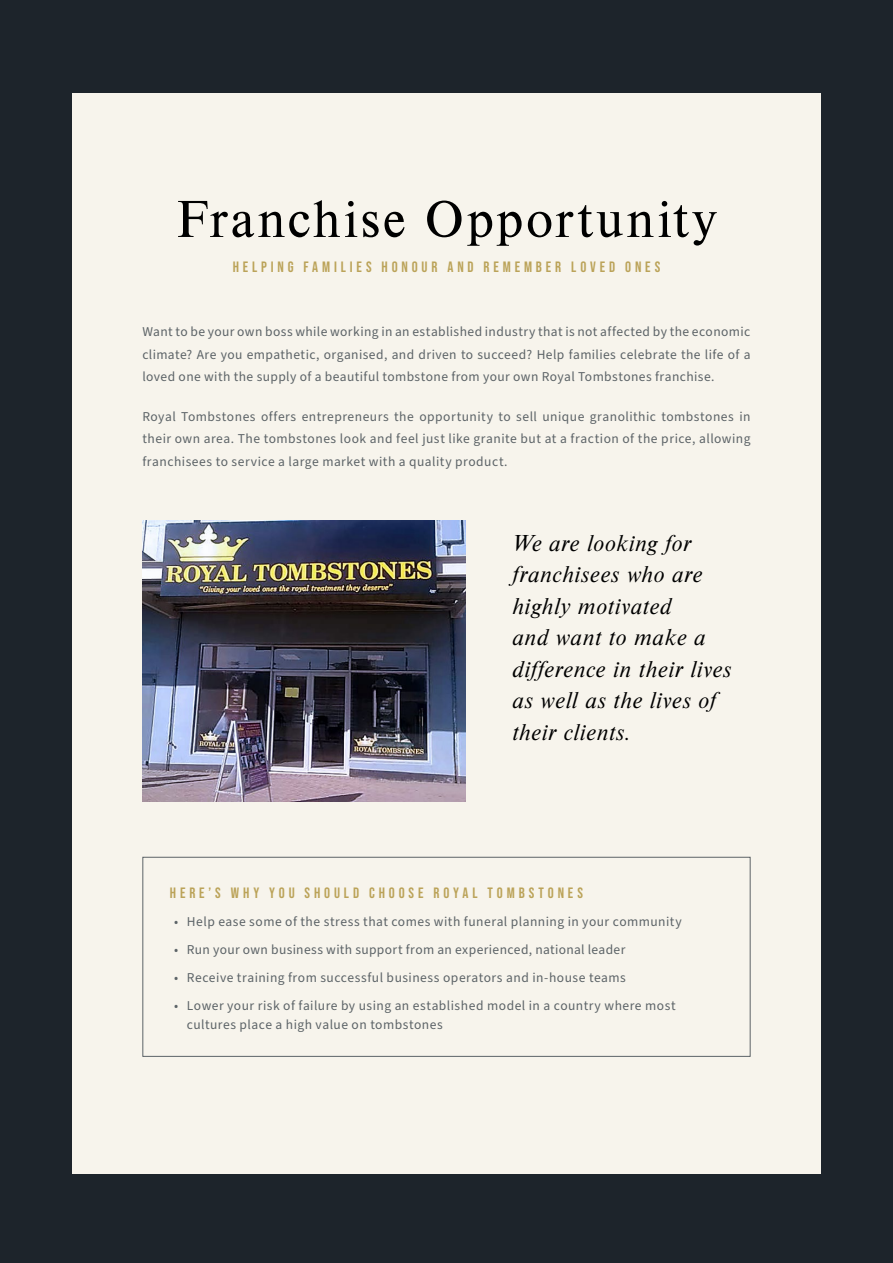
<style>
.page{position:relative;width:893px;height:1263px;background:#1d242b}
.page>*{position:absolute;margin:0;border:0;box-sizing:border-box;transform-origin:0 0}
.t1{font:54px "Nimbus Rom D";letter-spacing:.045em;color:#000}
.t2{font:italic 24px/31.5px "Nimbus Rom D";letter-spacing:.02em;color:#000}
.t3{font:15px "Bebas Neue";letter-spacing:.26em;color:#bba359}
.t4{font:13.5px/22.5px "Source Sans Pro";letter-spacing:.035em;color:#5c6367;text-align:justify}
</style>
<div class="page">
<div style="left:72px;top:94px;width:749px;height:1080px;background:#f7f4ec"></div>
<div style="left:142px;top:857px;width:608px;height:200px;border:1px solid #5c6367"></div>
<img style="left:142px;top:521px;width:324px;height:281px">
<h1 class="t1" style="left:177px;top:184px;width:541px">Franchise Opportunity</h1>
<p class="t3" style="left:233px;top:259px;width:429px">HELPING FAMILIES HONOUR AND REMEMBER LOVED ONES</p>
<p class="t4" style="left:142px;top:321px;width:610px">Want to be your own boss while working in an established industry that is not affected by the economic climate? Are you empathetic, organised, and driven to succeed? Help families celebrate the life of a loved one with the supply of a beautiful tombstone from your own Royal Tombstones franchise.</p>
<p class="t4" style="left:142px;top:406px;width:610px">Royal Tombstones offers entrepreneurs the opportunity to sell unique granolithic tombstones in their own area. The tombstones look and feel just like granite but at a fraction of the price, allowing franchisees to service a large market with a quality product.</p>
<h2 class="t2" style="left:512px;top:526px;width:221px">We are looking for franchisees who are highly motivated<br>and want to make a difference in their lives as well as the lives of their clients.</h2>
<p class="t3" style="left:170px;top:884px;width:414px">HERE’S WHY YOU SHOULD CHOOSE ROYAL TOMBSTONES</p>
<p class="t4" style="left:174px;top:910px;width:509px">• Help ease some of the stress that comes with funeral planning in your community</p>
<p class="t4" style="left:174px;top:938px;width:453px">• Run your own business with support from an experienced, national leader</p>
<p class="t4" style="left:174px;top:966px;width:453px">• Receive training from successful business operators and in-house teams</p>
<p class="t4" style="left:187px;top:996px;width:490px;line-height:19.5px;text-indent:-13px">• Lower your risk of failure by using an established model in a country where most cultures place a high value on tombstones</p>
</div>
